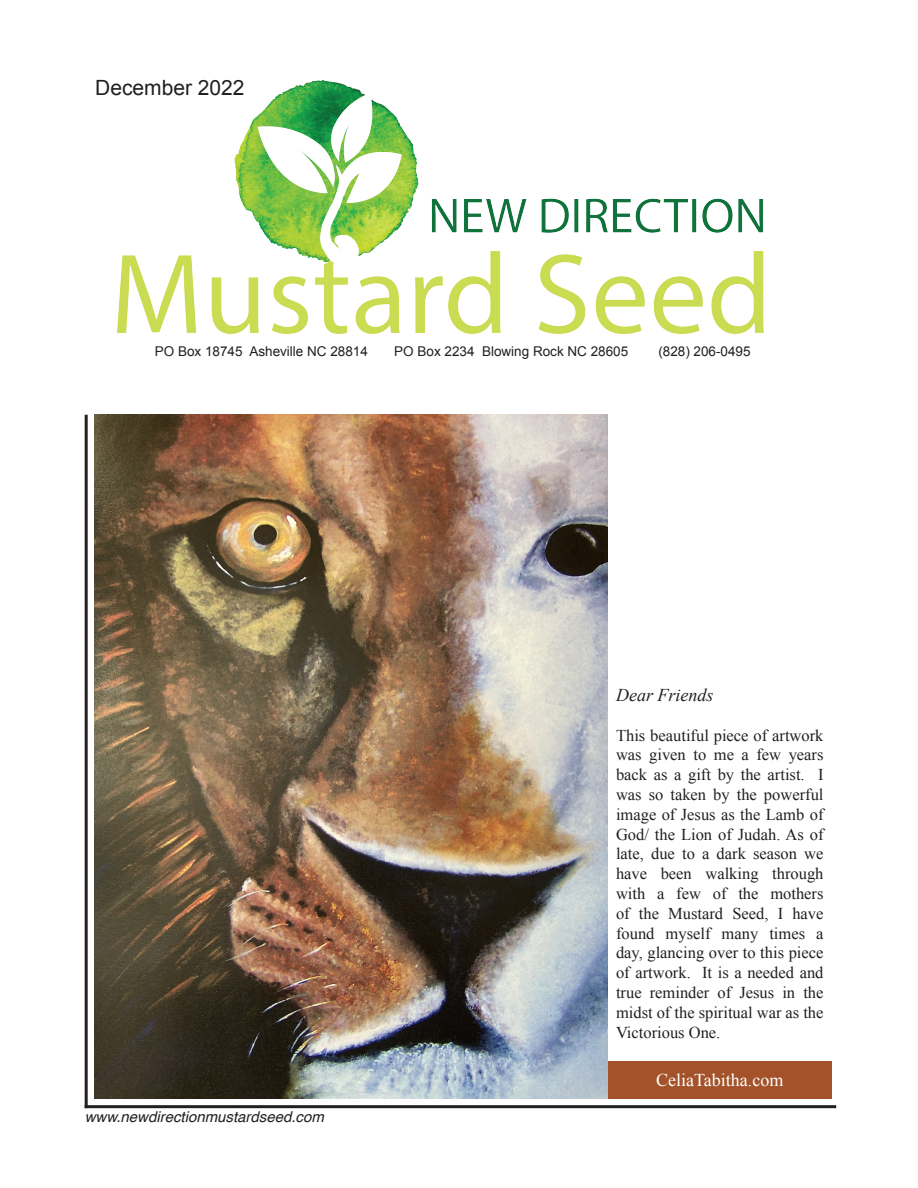
<style>
.page{position:relative;width:918px;height:1188px;background:#fff}
.page>*{position:absolute;margin:0;border:0;box-sizing:border-box;transform-origin:0 0}
.t1{font:21px "Arial";color:#231f20}
.t2{font:18px "Times New Roman";color:#fff}
.t3{font:italic 18px "Times New Roman";color:#231f20}
.t4{font:16.5px/19.8px "Times New Roman";color:#231f20;text-align:justify}
.t5{font:italic 15px "Helvetica";color:#231f20}
.t6{font:13.5px "Arial";color:#231f20}
</style>
<div class="page">
<div style="left:608px;top:1061px;width:224px;height:38px;background:#a35229"></div>
<hr style="left:85px;top:1105px;width:751px;height:3px;background:#231f20">
<img style="left:117px;top:80px;width:647px;height:254px">
<hr style="left:85px;top:415px;width:3px;height:693px;background:#231f20">
<img style="left:94px;top:414px;width:514px;height:685px">
<p class="t1" style="left:95px;top:73px;width:151px">December 2022</p>
<p class="t6" style="left:155px;top:343px;width:215px">PO Box 18745 Asheville NC 28814</p>
<p class="t6" style="left:394px;top:343px;width:236px">PO Box 2234 Blowing Rock NC 28605</p>
<p class="t6" style="left:658px;top:343px;width:94px">(828) 206-0495</p>
<p class="t3" style="left:616px;top:683px;width:99px">Dear Friends</p>
<p class="t4" style="left:616px;top:725px;width:209px">This beautiful piece of artwork was given to me a few years back as a gift by the artist. I was so taken by the powerful image of Jesus as the Lamb of God/ the Lion of Judah. As of late, due to a dark season we have been walking through with a few of the mothers of the Mustard Seed, I have found myself many times a day, glancing over to this piece of artwork. It is a needed and true reminder of Jesus in the midst of the spiritual war as the Victorious One.</p>
<p class="t5" style="left:85px;top:1105px;width:241px">www.newdirectionmustardseed.com</p>
<p class="t2" style="left:656px;top:1068px;width:129px">CeliaTabitha.com</p>
</div>
